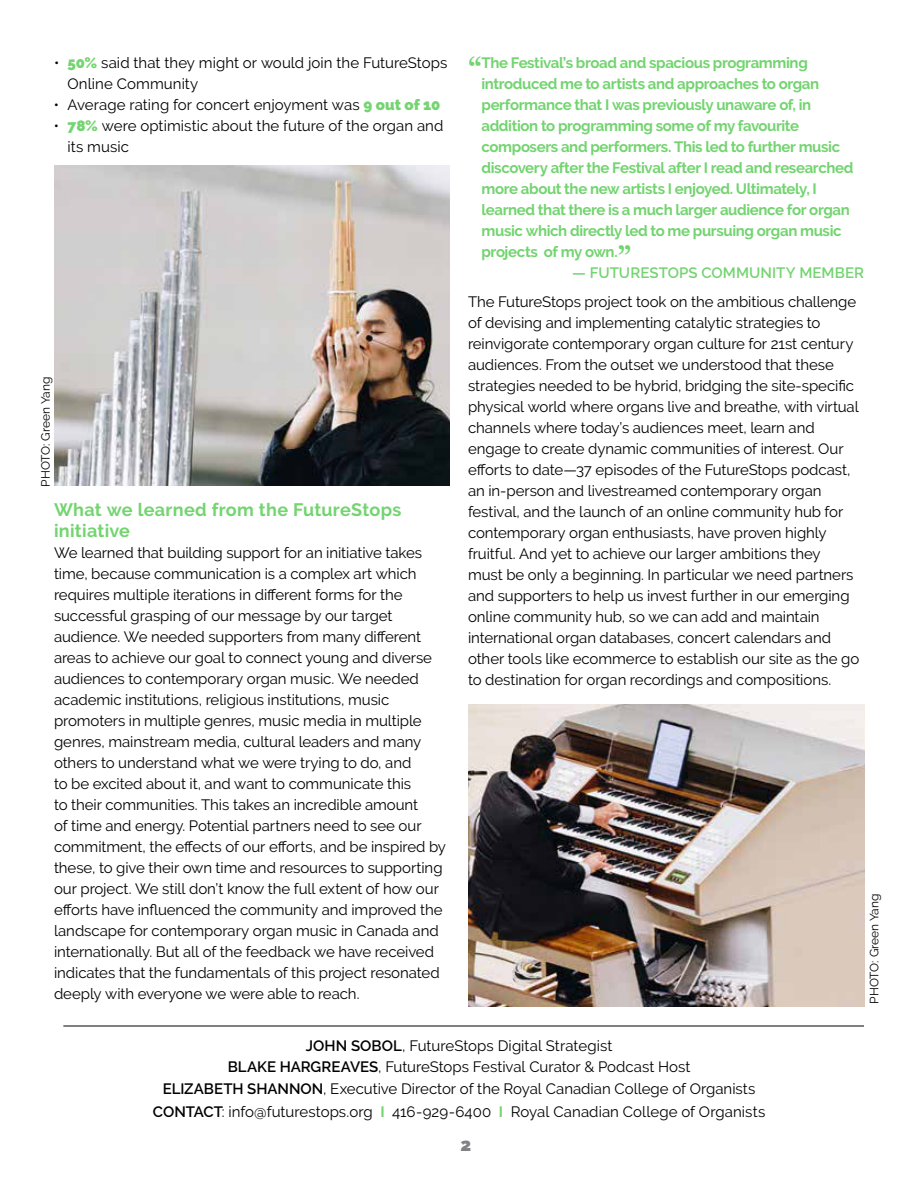
<style>
.page{position:relative;width:918px;height:1188px;background:#fff}
.page>*{position:absolute;margin:0;border:0;box-sizing:border-box;transform-origin:0 0}
.t1{font:36px "Marion";color:#73d470}
.t2{font:700 18px/21px "Raleway";letter-spacing:.015em;color:#73d470}
.t3{font:900 18px "Raleway";color:#808285}
.t4{font:15px/21px "Raleway";letter-spacing:-.005em;color:#000}
.t5{font:700 15px/21px "Raleway";letter-spacing:-.025em;color:#73d470}
.t6{font:600 15px "Raleway";letter-spacing:.005em;color:#73d470}
.t7{font:12px "Raleway";color:#000}
.s1{font-weight:900;color:#73d470}
.s2{font-weight:600}
.s3{font-weight:700;color:#73d470}
</style>
<div class="page">
<img style="left:54px;top:166px;width:396px;height:320px">
<img style="left:469px;top:704px;width:395px;height:302px">
<hr style="left:63px;top:1026px;width:801px;height:1px;background:#000">
<p class="t4" style="left:67px;top:52px;width:381px;text-indent:-13px">• <span class="s1">50%</span> said that they might or would join the FutureStops<br>Online Community</p>
<p class="t4" style="left:54px;top:94px;width:388px">• Average rating for concert enjoyment was <span class="s1">9 out of 10</span></p>
<p class="t4" style="left:67px;top:115px;width:377px;text-indent:-14px">• <span class="s1">78%</span> were optimistic about the future of the organ and its music</p>
<p class="t7" style="left:39px;top:487px;width:112px;rotate:-90deg">PHOTO: Green Yang</p>
<p class="t2" style="left:54px;top:499px;width:349px">What we learned from the FutureStops initiative</p>
<p class="t4" style="left:54px;top:542px;width:394px">We learned that building support for an initiative takes time, because communication is a complex art which requires multiple iterations in different forms for the successful grasping of our message by our target audience. We needed supporters from many different areas to achieve our goal to connect young and diverse audiences to contemporary organ music. We needed academic institutions, religious institutions, music promoters in multiple genres, music media in multiple genres, mainstream media, cultural leaders and many others to understand what we were trying to do, and<br>to be excited about it, and want to communicate this<br>to their communities. This takes an incredible amount<br>of time and energy. Potential partners need to see our commitment, the effects of our efforts, and be inspired by these, to give their own time and resources to supporting our project. We still don’t know the full extent of how our efforts have influenced the community and improved the landscape for contemporary organ music in Canada and internationally. But all of the feedback we have received indicates that the fundamentals of this project resonated deeply with everyone we were able to reach.</p>
<h1 class="t1" style="left:468px;top:48px;width:15px">“</h1>
<p class="t5" style="left:482px;top:52px;width:374px">The Festival’s broad and spacious programming introduced me to artists and approaches to organ performance that I was previously unaware of, in addition to programming some of my favourite composers and performers. This led to further music discovery after the Festival after I read and researched more about the new artists I enjoyed. Ultimately, I learned that there is a much larger audience for organ music which directly led to me pursuing organ music projects of my own.</p>
<p class="t6" style="left:572px;top:264px;width:293px">— FUTURESTOPS COMMUNITY MEMBER</p>
<p class="t4" style="left:468px;top:291px;width:393px">The FutureStops project took on the ambitious challenge of devising and implementing catalytic strategies to reinvigorate contemporary organ culture for 21st century audiences. From the outset we understood that these strategies needed to be hybrid, bridging the site-specific physical world where organs live and breathe, with virtual channels where today’s audiences meet, learn and engage to create dynamic communities of interest. Our efforts to date—37 episodes of the FutureStops podcast, an in-person and livestreamed contemporary organ festival, and the launch of an online community hub for contemporary organ enthusiasts, have proven highly fruitful. And yet to achieve our larger ambitions they must be only a beginning. In particular we need partners and supporters to help us invest further in our emerging online community hub, so we can add and maintain international organ databases, concert calendars and other tools like ecommerce to establish our site as the go to destination for organ recordings and compositions.</p>
<h1 class="t1" style="left:632px;top:263px;width:15px;rotate:-180deg">“</h1>
<p class="t7" style="left:867px;top:1004px;width:112px;rotate:-90deg">PHOTO: Green Yang</p>
<p class="t4" style="left:228px;top:1035px;width:464px;text-align:center"><span class="s2">JOHN SOBOL</span>, FutureStops Digital Strategist<br><span class="s2">BLAKE HARGREAVES</span>, FutureStops Festival Curator &amp; Podcast Host</p>
<p class="t4" style="left:153px;top:1078px;width:614px;line-height:22.5px;text-align:center"><span class="s2">ELIZABETH SHANNON</span>, Executive Director of the Royal Canadian College of Organists<br><span class="s2">CONTACT</span>: info@futurestops.org <span class="s3">I</span> 416-929-6400 <span class="s3">I</span> Royal Canadian College of Organists</p>
<p class="t3" style="left:461px;top:1134px;width:12px">2</p>
</div>
